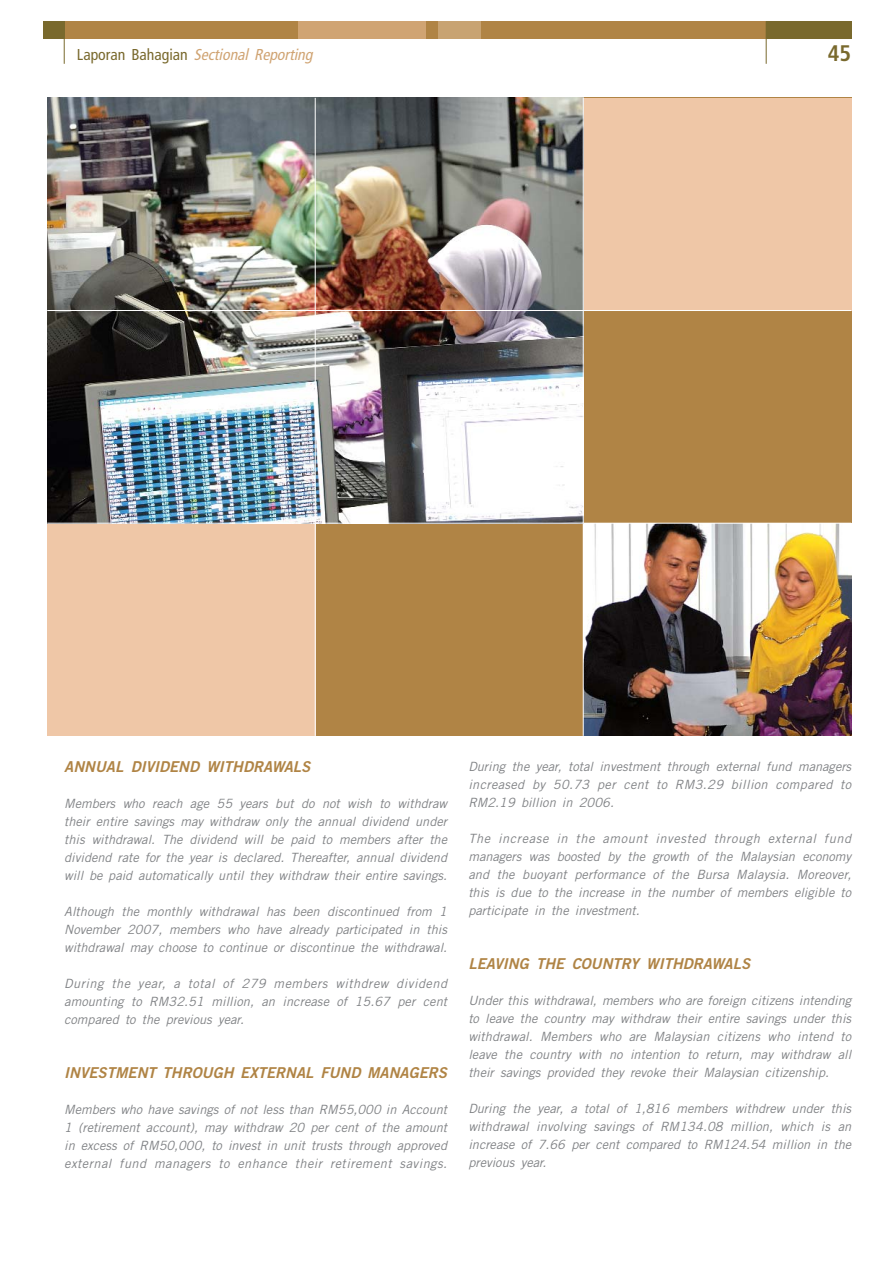
<style>
.page{position:relative;width:893px;height:1262px;background:#fff}
.page>*{position:absolute;margin:0;border:0;box-sizing:border-box;transform-origin:0 0}
.t1{font:700 condensed 22.5px "Frutiger";color:#79692d}
.t2{font:italic condensed 15.75px "Frutiger";color:#d0a473}
.t3{font:italic 15px "Trade Gothic Bold Two";color:#b08445}
.t4{font:italic 12.75px/18px "Trade Gothic";color:#808285;text-align:justify}
.s1{font-style:normal;color:#79692d}
</style>
<div class="page">
<div style="left:47px;top:98px;width:804px;height:638px;background:#b08445"></div>
<div style="left:583px;top:98px;width:268px;height:212px;background:#efc7a7"></div>
<div style="left:47px;top:523px;width:268px;height:213px;background:#efc7a7"></div>
<div style="left:64px;top:21px;width:234px;height:17px;background:#b08445"></div>
<div style="left:426px;top:21px;width:12px;height:17px;background:#b08445"></div>
<div style="left:481px;top:21px;width:285px;height:17px;background:#b08445"></div>
<div style="left:298px;top:21px;width:128px;height:17px;background:#d0a473"></div>
<div style="left:438px;top:21px;width:43px;height:17px;background:#c8a372"></div>
<div style="left:43px;top:21px;width:21px;height:17px;background:#79692d"></div>
<div style="left:766px;top:21px;width:85px;height:17px;background:#79692d"></div>
<hr style="left:765px;top:21px;width:1px;height:43px;background:#79692d">
<hr style="left:64px;top:21px;width:1px;height:43px;background:#79692d">
<img style="left:584px;top:524px;width:267px;height:212px">
<img style="left:47px;top:98px;width:536px;height:425px">
<hr style="left:315px;top:98px;width:1px;height:638px;background:#fff">
<hr style="left:583px;top:98px;width:1px;height:638px;background:#fff">
<hr style="left:47px;top:310px;width:804px;height:1px;background:#fff">
<hr style="left:47px;top:523px;width:804px;height:1px;background:#fff">
<p class="t2" style="left:77px;top:48px;width:240px"><span class="s1">L a p o r a n B a h a g i a n</span> Sectional Reporting</p>
<h1 class="t1" style="left:827px;top:44px;width:25px">45</h1>
<p class="t3" style="left:64px;top:761px;width:247px">ANNUAL DIVIDEND WITHDRAWALS</p>
<p class="t4" style="left:64px;top:796px;width:384px">Members who reach age 55 years but do not wish to withdraw their entire savings may withdraw only the annual dividend under this withdrawal. The dividend will be paid to members after the dividend rate for the year is declared. Thereafter, annual dividend will be paid automatically until they withdraw their entire savings.</p>
<p class="t4" style="left:64px;top:904px;width:384px">Although the monthly withdrawal has been discontinued from 1<br>November 2007, members who have already participated in this withdrawal may choose to continue or discontinue the withdrawal.</p>
<p class="t4" style="left:64px;top:976px;width:384px">During the year, a total of 279 members withdrew dividend amounting to RM32.51 million, an increase of 15.67 per cent compared to the previous year.</p>
<p class="t3" style="left:64px;top:1067px;width:384px">INVESTMENT THROUGH EXTERNAL FUND MANAGERS</p>
<p class="t4" style="left:64px;top:1102px;width:384px">Members who have savings of not less than RM55,000 in Account 1 (retirement account), may withdraw 20 per cent of the amount in excess of RM50,000, to invest in unit trusts through approved external fund managers to enhance their retirement savings.</p>
<p class="t4" style="left:468px;top:758px;width:384px">During the year, total investment through external fund managers increased by 50.73 per cent to RM3.29 billion compared to RM2.19 billion in 2006.</p>
<p class="t4" style="left:468px;top:830px;width:384px">The increase in the amount invested through external fund managers was boosted by the growth of the Malaysian economy and the buoyant performance of the Bursa Malaysia. Moreover, this is due to the increase in the number of members eligible to participate in the investment.</p>
<p class="t3" style="left:468px;top:957px;width:283px">LEAVING THE COUNTRY WITHDRAWALS</p>
<p class="t4" style="left:468px;top:992px;width:384px">Under this withdrawal, members who are foreign citizens intending to leave the country may withdraw their entire savings under this withdrawal. Members who are Malaysian citizens who intend to leave the country with no intention to return, may withdraw all their savings provided they revoke their Malaysian citizenship.</p>
<p class="t4" style="left:468px;top:1100px;width:384px">During the year, a total of 1,816 members withdrew under this withdrawal involving savings of RM134.08 million, which is an increase of 7.66 per cent compared to RM124.54 million in the previous year.</p>
</div>
